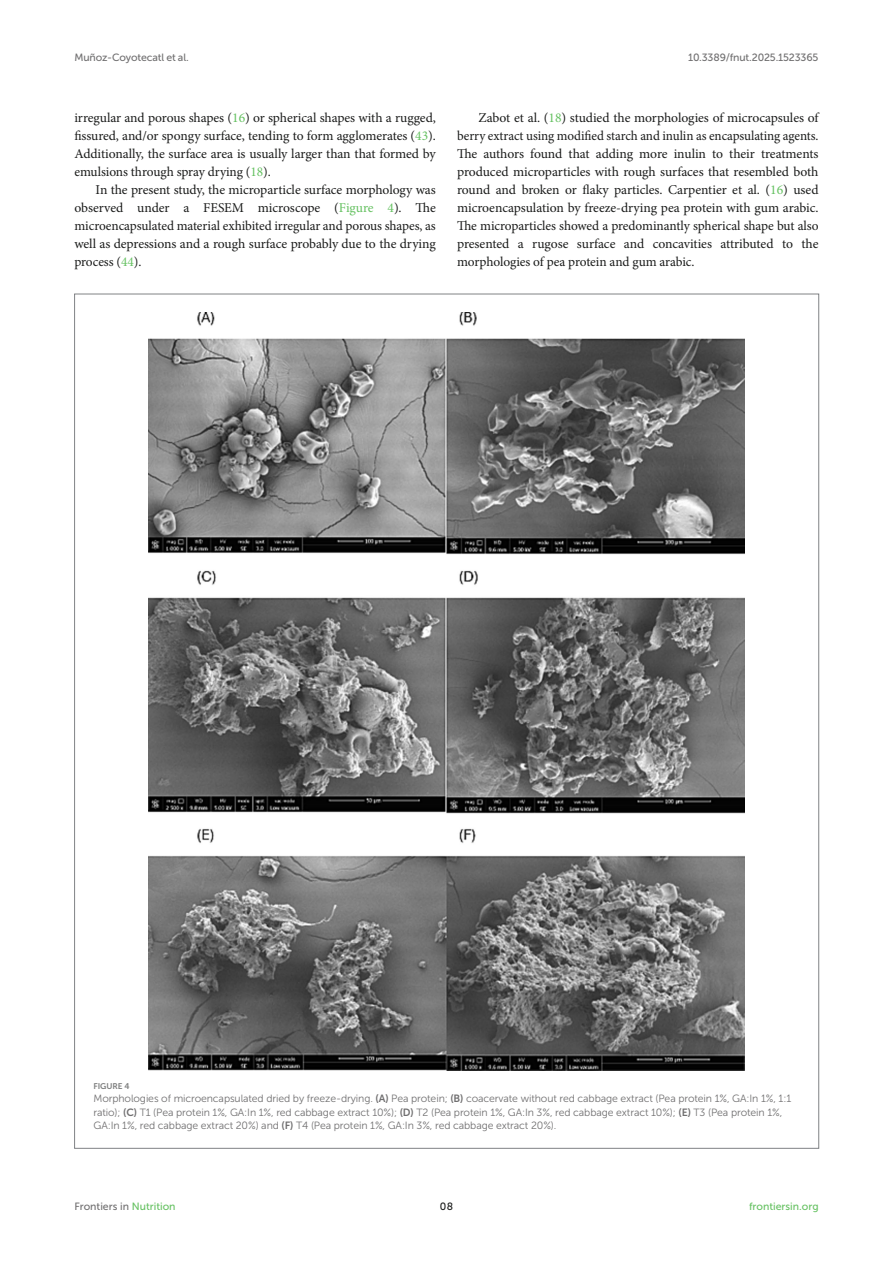
<style>
.page{position:relative;width:893px;height:1263px;background:#fff}
.page>*{position:absolute;margin:0;border:0;box-sizing:border-box;transform-origin:0 0}
.TEXT{font:13.5px/18px "Minion Pro";letter-spacing:-.01em;color:#1b1c1b;text-align:justify}
.FIG_LEG{font:10.5px/13.5px "Museo Sans 300";letter-spacing:-.01em;color:#706f70}
.t1{font:10.5px "Museo Sans 500";letter-spacing:-.015em;color:#706f70}
.t2{font:10.5px "Museo Sans 500";color:#65c161}
.t3{font:10.5px "Museo Sans 500";color:#1b1c1b}
.FIG_HD{font:8.25px "Museo Sans 700";letter-spacing:-.01em;color:#7e7f7f}
.s1{color:#65c161}
.s2{font-family:"Museo Sans 700"}
</style>
<div class="page">
<img style="left:149px;top:313px;width:595px;height:757px">
<p class="t1" style="left:74px;top:52px;width:116px">Muñoz-Coyotecatl et al.</p>
<p class="t1" style="left:688px;top:52px;width:132px">10.3389/fnut.2025.1523365</p>
<p class="TEXT" style="left:74px;top:109px;width:363px">irregular and porous shapes (<span class="s1">16</span>) or spherical shapes with a rugged, fissured, and/or spongy surface, tending to form agglomerates (<span class="s1">43</span>).<br>Additionally, the surface area is usually larger than that formed by emulsions through spray drying (<span class="s1">18</span>).</p>
<p class="TEXT" style="left:74px;top:181px;width:363px;text-indent:21px">In the present study, the microparticle surface morphology was observed under a FESEM microscope (<span class="s1">Figure 4</span>). The microencapsulated material exhibited irregular and porous shapes, as well as depressions and a rough surface probably due to the drying process (<span class="s1">44</span>).</p>
<p class="TEXT" style="left:457px;top:109px;width:363px;text-indent:21px">Zabot et al. (<span class="s1">18</span>) studied the morphologies of microcapsules of berry extract using modified starch and inulin as encapsulating agents.<br>The authors found that adding more inulin to their treatments produced microparticles with rough surfaces that resembled both round and broken or flaky particles. Carpentier et al. (<span class="s1">16</span>) used microencapsulation by freeze-drying pea protein with gum arabic.<br>The microparticles showed a predominantly spherical shape but also presented a rugose surface and concavities attributed to the morphologies of pea protein and gum arabic.</p>
<p class="FIG_HD" style="left:94px;top:1081px;width:37px">FIGURE 4</p>
<p class="FIG_LEG" style="left:94px;top:1092px;width:699px">Morphologies of microencapsulated dried by freeze-drying. <span class="s2">(A)</span> Pea protein; <span class="s2">(B)</span> coacervate without red cabbage extract (Pea protein 1%, GA:In 1%, 1:1 ratio); <span class="s2">(C)</span> T1 (Pea protein 1%, GA:In 1%, red cabbage extract 10%); <span class="s2">(D)</span> T2 (Pea protein 1%, GA:In 3%, red cabbage extract 10%); <span class="s2">(E)</span> T3 (Pea protein 1%,<br>GA:In 1%, red cabbage extract 20%) and <span class="s2">(F)</span> T4 (Pea protein 1%, GA:In 3%, red cabbage extract 20%).</p>
<p class="t1" style="left:74px;top:1200px;width:103px">Frontiers in <span class="s1">Nutrition</span></p>
<p class="t3" style="left:440px;top:1200px;width:15px">08</p>
<p class="t2" style="left:749px;top:1200px;width:71px">frontiersin.org</p>
</div>
